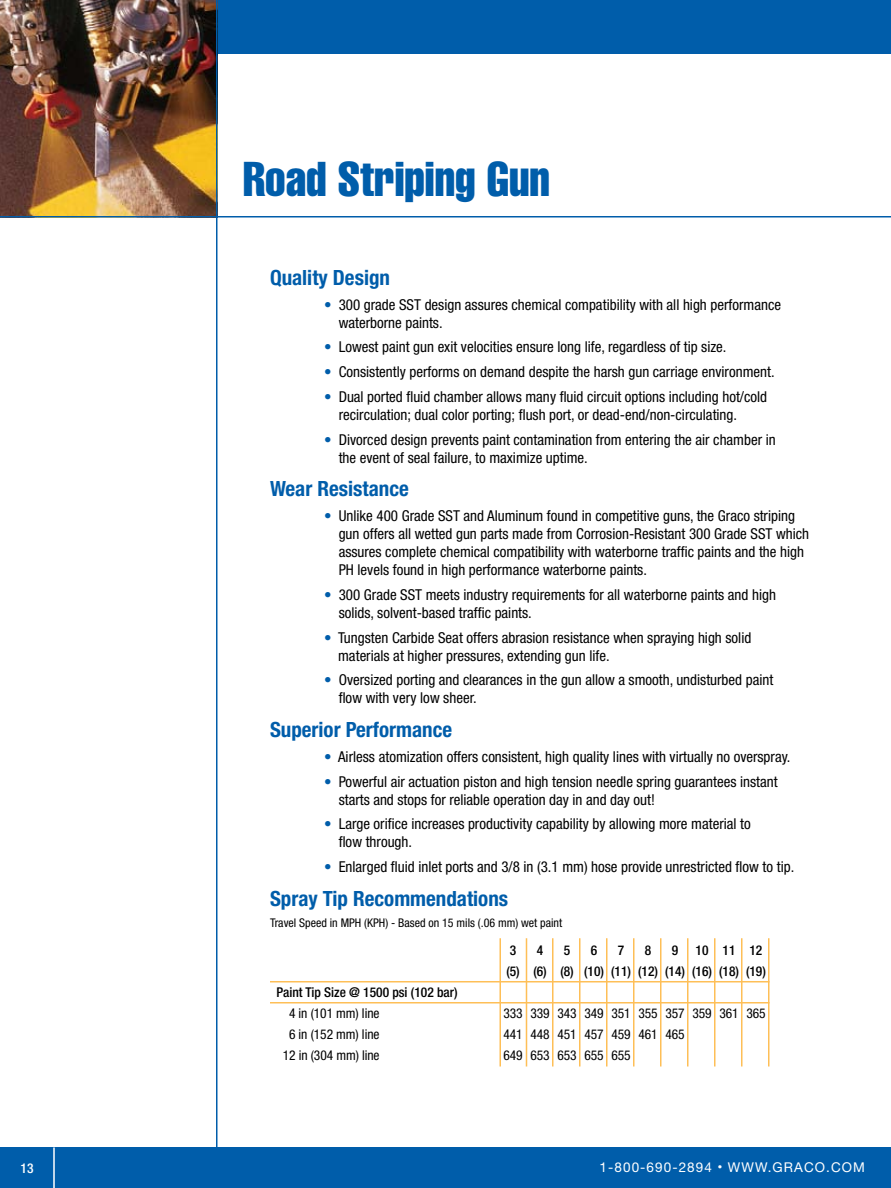
<style>
.page{position:relative;width:891px;height:1188px;background:#fff}
.page>*{position:absolute;margin:0;border:0;box-sizing:border-box;transform-origin:0 0}
.t1{font:48px "Helvetica LT Std Comp";color:#005daa}
.t2{font:700 condensed 21px "Helvetica Neue LT Std";color:#005daa}
.t3{font:condensed 15px/18px "Helvetica Neue LT Std";color:#000}
.t4{font:condensed 13.5px "Helvetica Neue LT Std";letter-spacing:-.005em;color:#000}
.t5{font:500 condensed 13.5px/21px "Helvetica Neue LT Std";color:#000;text-align:right}
.t6{font:13.5px "Helvetica Neue LT Std";letter-spacing:.08em;color:#fff}
.t7{font:500 condensed 13.5px "Helvetica Neue LT Std";color:#fff}
.t8{font:condensed 12px "Helvetica Neue LT Std";color:#000}
.s1{color:#005daa}
.s2{font-size:9px}
</style>
<div class="page">
<div style="left:0;top:1148px;width:891px;height:40px;background:#005daa"></div>
<div style="left:217px;top:0;width:674px;height:54px;background:#005daa"></div>
<hr style="left:53px;top:1147px;width:2px;height:41px;background:#fff">
<img style="left:0;top:0;width:216px;height:216px">
<hr style="left:526px;top:938px;width:1px;height:129px;background:#febf57">
<hr style="left:500px;top:938px;width:1px;height:129px;background:#febf57">
<hr style="left:552px;top:938px;width:2px;height:129px;background:#febf57">
<hr style="left:579px;top:938px;width:1px;height:129px;background:#febf57">
<hr style="left:606px;top:938px;width:2px;height:129px;background:#febf57">
<hr style="left:633px;top:938px;width:1px;height:129px;background:#febf57">
<hr style="left:660px;top:938px;width:2px;height:129px;background:#febf57">
<hr style="left:687px;top:938px;width:1px;height:129px;background:#febf57">
<hr style="left:714px;top:938px;width:2px;height:129px;background:#febf57">
<hr style="left:741px;top:938px;width:1px;height:129px;background:#febf57">
<hr style="left:768px;top:938px;width:2px;height:129px;background:#febf57">
<hr style="left:270px;top:981px;width:500px;height:1px;background:#febf57">
<hr style="left:270px;top:1002px;width:500px;height:2px;background:#febf57">
<hr style="left:216px;top:0;width:2px;height:1188px;background:#005daa">
<hr style="left:0;top:216px;width:891px;height:2px;background:#005daa">
<p class="t7" style="left:21px;top:1160px;width:14px">13</p>
<h1 class="t1" style="left:243px;top:149px;width:308px">Road Striping Gun</h1>
<h2 class="t2" style="left:270px;top:265px;width:122px">Quality Design</h2>
<p class="t3" style="left:339px;top:295px;width:444px;text-indent:-15px"><span class="s1">•</span> 300 grade SST design assures chemical compatibility with all high performance waterborne paints.</p>
<p class="t3" style="left:324px;top:338px;width:404px"><span class="s1">•</span> Lowest paint gun exit velocities ensure long life, regardless of tip size.</p>
<p class="t3" style="left:324px;top:363px;width:452px"><span class="s1">•</span> Consistently performs on demand despite the harsh gun carriage environment.</p>
<p class="t3" style="left:339px;top:388px;width:430px;text-indent:-15px"><span class="s1">•</span> Dual ported fluid chamber allows many fluid circuit options including hot/cold recirculation; dual color porting; flush port, or dead-end/non-circulating.</p>
<p class="t3" style="left:339px;top:430px;width:439px;text-indent:-15px"><span class="s1">•</span> Divorced design prevents paint contamination from entering the air chamber in the event of seal failure, to maximize uptime.</p>
<h2 class="t2" style="left:270px;top:476px;width:140px">Wear Resistance</h2>
<p class="t3" style="left:339px;top:507px;width:472px;text-indent:-15px"><span class="s1">•</span> Unlike 400 Grade SST and Aluminum found in competitive guns, the Graco striping gun offers all wetted gun parts made from Corrosion-Resistant 300 Grade SST which assures complete chemical compatibility with waterborne traffic paints and the high PH levels found in high performance waterborne paints.</p>
<p class="t3" style="left:339px;top:586px;width:439px;text-indent:-15px"><span class="s1">•</span> 300 Grade SST meets industry requirements for all waterborne paints and high solids, solvent-based traffic paints.</p>
<p class="t3" style="left:338px;top:628px;width:415px;text-indent:-14px"><span class="s1">•</span> Tungsten Carbide Seat offers abrasion resistance when spraying high solid materials at higher pressures, extending gun life.</p>
<p class="t3" style="left:339px;top:671px;width:436px;text-indent:-15px"><span class="s1">•</span> Oversized porting and clearances in the gun allow a smooth, undisturbed paint flow with very low sheer.</p>
<h2 class="t2" style="left:270px;top:717px;width:184px">Superior Performance</h2>
<p class="t3" style="left:324px;top:748px;width:468px"><span class="s1">•</span> Airless atomization offers consistent, high quality lines with virtually no overspray.</p>
<p class="t3" style="left:339px;top:772px;width:440px;text-indent:-15px"><span class="s1">•</span> Powerful air actuation piston and high tension needle spring guarantees instant starts and stops for reliable operation day in and day out!</p>
<p class="t3" style="left:339px;top:815px;width:414px;text-indent:-15px"><span class="s1">•</span> Large orifice increases productivity capability by allowing more material to flow through.</p>
<p class="t3" style="left:324px;top:858px;width:472px"><span class="s1">•</span> Enlarged fluid inlet ports and 3/8 in (3.1 mm) hose provide unrestricted flow to tip.</p>
<h2 class="t2" style="left:270px;top:886px;width:240px">Spray Tip Recommendations</h2>
<p class="t8" style="left:270px;top:916px;width:294px">Travel Speed in MPH (KPH) - Based on 15 mils (.06 mm) wet paint</p>
<p class="t5" style="left:510px;top:939px;width:8px">3</p>
<p class="t5" style="left:537px;top:939px;width:8px">4</p>
<p class="t5" style="left:564px;top:939px;width:8px">5</p>
<p class="t5" style="left:591px;top:939px;width:8px">6</p>
<p class="t5" style="left:618px;top:939px;width:8px">7</p>
<p class="t5" style="left:645px;top:939px;width:8px">8</p>
<p class="t5" style="left:672px;top:939px;width:8px">9</p>
<p class="t5" style="left:506px;top:939px;width:261px">10 11 12<br>(5) (6) (8) (10) (11) (12) (14) (16) (18) (19)</p>
<p class="t5" style="left:276px;top:981px;width:183px">Paint Tip Size @ 1500 psi (102 bar)</p>
<p class="t4" style="left:289px;top:1005px;width:92px">4 in (101 mm) line</p>
<p class="t4" style="left:503px;top:1005px;width:264px">333 339 343 349 351 355 357 359 361 365</p>
<p class="t4" style="left:289px;top:1026px;width:92px">6 in (152 mm) line</p>
<p class="t4" style="left:503px;top:1026px;width:183px">441 448 451 457 459 461 465</p>
<p class="t4" style="left:283px;top:1047px;width:98px">12 in (304 mm) line</p>
<p class="t4" style="left:503px;top:1047px;width:129px">649 653 653 655 655</p>
<p class="t6" style="left:600px;top:1159px;width:267px">1-800-690-2894 <span class="s2">•</span> WWW.GRACO.COM</p>
</div>
